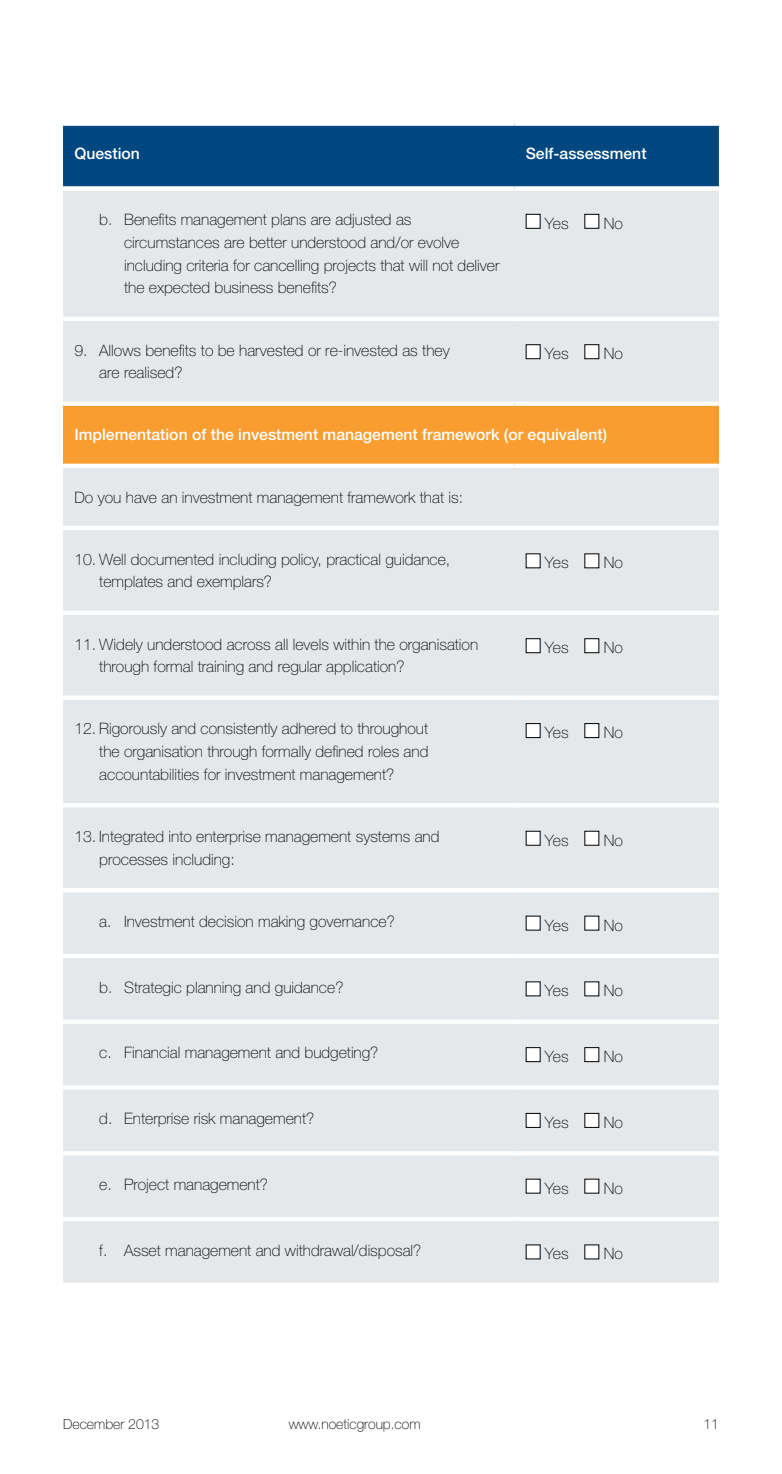
<style>
.page{position:relative;width:782px;height:1474px;background:#fff}
.page>*{position:absolute;margin:0;border:0;box-sizing:border-box;transform-origin:0 0}
.t1{font:100 15.75px/22.8px "Helvetica Neue LT Std";color:#000}
.t2{font:500 15.75px "Helvetica Neue LT Std";color:#fff}
.t3{font:100 14px "Helvetica Neue LT Std";color:#000}
</style>
<div class="page">
<div style="left:63px;top:126px;width:655px;height:60px;background:#00467f"></div>
<div style="left:63px;top:191px;width:655px;height:1091px;background:#e4e8ea"></div>
<div style="left:63px;top:404px;width:655px;height:62px;background:#f99d31"></div>
<div style="left:63px;top:316px;width:451px;height:5px;background:#fff"></div>
<div style="left:514px;top:316px;width:204px;height:5px;background:#fff"></div>
<div style="left:63px;top:401px;width:451px;height:5px;background:#fff"></div>
<div style="left:514px;top:401px;width:204px;height:5px;background:#fff"></div>
<div style="left:63px;top:463px;width:451px;height:5px;background:#fff"></div>
<div style="left:514px;top:463px;width:204px;height:5px;background:#fff"></div>
<hr style="left:63px;top:526px;width:451px;height:4px;background:#fff">
<hr style="left:514px;top:526px;width:204px;height:4px;background:#fff">
<div style="left:63px;top:610px;width:451px;height:5px;background:#fff"></div>
<div style="left:514px;top:610px;width:204px;height:5px;background:#fff"></div>
<div style="left:63px;top:695px;width:451px;height:5px;background:#fff"></div>
<div style="left:514px;top:695px;width:204px;height:5px;background:#fff"></div>
<hr style="left:63px;top:803px;width:451px;height:4px;background:#fff">
<hr style="left:514px;top:803px;width:204px;height:4px;background:#fff">
<hr style="left:63px;top:888px;width:451px;height:4px;background:#fff">
<hr style="left:514px;top:888px;width:204px;height:4px;background:#fff">
<div style="left:63px;top:953px;width:451px;height:5px;background:#fff"></div>
<div style="left:514px;top:953px;width:204px;height:5px;background:#fff"></div>
<svg style="left:63px;top:1019px;width:451px;height:4px"></svg>
<svg style="left:514px;top:1019px;width:204px;height:4px"></svg>
<hr style="left:63px;top:1085px;width:451px;height:4px;background:#fff">
<hr style="left:514px;top:1085px;width:204px;height:4px;background:#fff">
<hr style="left:63px;top:1151px;width:451px;height:4px;background:#fff">
<hr style="left:514px;top:1151px;width:204px;height:4px;background:#fff">
<div style="left:63px;top:1216px;width:451px;height:5px;background:#fff"></div>
<div style="left:514px;top:1216px;width:204px;height:5px;background:#fff"></div>
<svg style="left:63px;top:1282px;width:451px;height:1px"></svg>
<svg style="left:514px;top:1282px;width:204px;height:1px"></svg>
<div style="left:525px;top:214px;width:15px;height:15px;background:#fff;border:1px solid #000"></div>
<div style="left:584px;top:214px;width:15px;height:15px;background:#fff;border:1px solid #000"></div>
<div style="left:525px;top:344px;width:15px;height:15px;background:#fff;border:1px solid #000"></div>
<div style="left:584px;top:344px;width:15px;height:15px;background:#fff;border:1px solid #000"></div>
<div style="left:525px;top:553px;width:15px;height:15px;background:#fff"></div>
<div style="left:584px;top:553px;width:15px;height:15px;background:#fff"></div>
<div style="left:525px;top:638px;width:15px;height:15px;background:#fff;border:1px solid #000"></div>
<div style="left:584px;top:638px;width:15px;height:15px;background:#fff;border:1px solid #000"></div>
<div style="left:525px;top:723px;width:15px;height:15px;background:#fff;border:1px solid #000"></div>
<div style="left:584px;top:723px;width:15px;height:15px;background:#fff;border:1px solid #000"></div>
<div style="left:525px;top:830px;width:15px;height:15px;background:#fff"></div>
<div style="left:584px;top:830px;width:15px;height:15px;background:#fff"></div>
<div style="left:525px;top:915px;width:15px;height:15px;background:#fff"></div>
<div style="left:584px;top:915px;width:15px;height:15px;background:#fff"></div>
<div style="left:525px;top:981px;width:15px;height:15px;background:#fff"></div>
<div style="left:584px;top:981px;width:15px;height:15px;background:#fff"></div>
<div style="left:525px;top:1047px;width:15px;height:15px;background:#fff;border:1px solid #000"></div>
<div style="left:584px;top:1047px;width:15px;height:15px;background:#fff;border:1px solid #000"></div>
<div style="left:525px;top:1112px;width:15px;height:15px;background:#fff"></div>
<div style="left:584px;top:1112px;width:15px;height:15px;background:#fff"></div>
<div style="left:525px;top:1178px;width:15px;height:15px;background:#fff"></div>
<div style="left:584px;top:1178px;width:15px;height:15px;background:#fff"></div>
<div style="left:525px;top:1244px;width:15px;height:15px;background:#fff"></div>
<div style="left:584px;top:1244px;width:15px;height:15px;background:#fff"></div>
<p class="t2" style="left:74px;top:144px;width:67px">Question</p>
<p class="t2" style="left:525px;top:144px;width:122px">Self-assessment</p>
<p class="t1" style="left:124px;top:208px;width:376px;text-indent:-25px">b. Benefits management plans are adjusted as circumstances are better understood and/or evolve including criteria for cancelling projects that will not deliver the expected business benefits?</p>
<p class="t1" style="left:545px;top:212px;width:25px">Yes</p>
<p class="t1" style="left:603px;top:212px;width:21px">No</p>
<p class="t1" style="left:99px;top:338px;width:352px;text-indent:-25px">9. Allows benefits to be harvested or re-invested as they are realised?</p>
<p class="t1" style="left:545px;top:342px;width:25px">Yes</p>
<p class="t1" style="left:603px;top:342px;width:21px">No</p>
<p class="t2" style="left:74px;top:425px;width:534px">Implementation of the investment management framework (or equivalent)</p>
<p class="t1" style="left:74px;top:485px;width:390px">Do you have an investment management framework that is:</p>
<p class="t1" style="left:99px;top:547px;width:352px;text-indent:-25px">10. Well documented including policy, practical guidance, templates and exemplars?</p>
<p class="t1" style="left:545px;top:551px;width:25px">Yes</p>
<p class="t1" style="left:603px;top:551px;width:21px">No</p>
<p class="t1" style="left:99px;top:632px;width:380px;text-indent:-25px">11. Widely understood across all levels within the organisation through formal training and regular application?</p>
<p class="t1" style="left:545px;top:636px;width:25px">Yes</p>
<p class="t1" style="left:603px;top:636px;width:21px">No</p>
<p class="t1" style="left:99px;top:717px;width:330px;text-align:justify;text-indent:-25px">12. Rigorously and consistently adhered to throughout the organisation through formally defined roles and accountabilities for investment management?</p>
<p class="t1" style="left:545px;top:721px;width:25px">Yes</p>
<p class="t1" style="left:603px;top:721px;width:21px">No</p>
<p class="t1" style="left:99px;top:825px;width:341px;text-indent:-25px">13. Integrated into enterprise management systems and processes including:</p>
<p class="t1" style="left:545px;top:828px;width:25px">Yes</p>
<p class="t1" style="left:603px;top:828px;width:21px">No</p>
<p class="t1" style="left:99px;top:910px;width:297px">a. Investment decision making governance?</p>
<p class="t1" style="left:545px;top:913px;width:25px">Yes</p>
<p class="t1" style="left:603px;top:913px;width:21px">No</p>
<p class="t1" style="left:99px;top:975px;width:246px">b. Strategic planning and guidance?</p>
<p class="t1" style="left:545px;top:979px;width:25px">Yes</p>
<p class="t1" style="left:603px;top:979px;width:21px">No</p>
<p class="t1" style="left:99px;top:1041px;width:280px">c. Financial management and budgeting?</p>
<p class="t1" style="left:545px;top:1045px;width:25px">Yes</p>
<p class="t1" style="left:603px;top:1045px;width:21px">No</p>
<p class="t1" style="left:99px;top:1107px;width:216px">d. Enterprise risk management?</p>
<p class="t1" style="left:545px;top:1110px;width:25px">Yes</p>
<p class="t1" style="left:603px;top:1110px;width:21px">No</p>
<p class="t1" style="left:99px;top:1172px;width:170px">e. Project management?</p>
<p class="t1" style="left:545px;top:1176px;width:25px">Yes</p>
<p class="t1" style="left:603px;top:1176px;width:21px">No</p>
<p class="t1" style="left:99px;top:1238px;width:323px">f. Asset management and withdrawal/disposal?</p>
<p class="t1" style="left:545px;top:1242px;width:25px">Yes</p>
<p class="t1" style="left:603px;top:1242px;width:21px">No</p>
<p class="t3" style="left:63px;top:1415px;width:98px">December 2013</p>
<p class="t3" style="left:288px;top:1415px;width:133px">www.noeticgroup.com</p>
<p class="t3" style="left:703px;top:1415px;width:17px">11</p>
</div>
